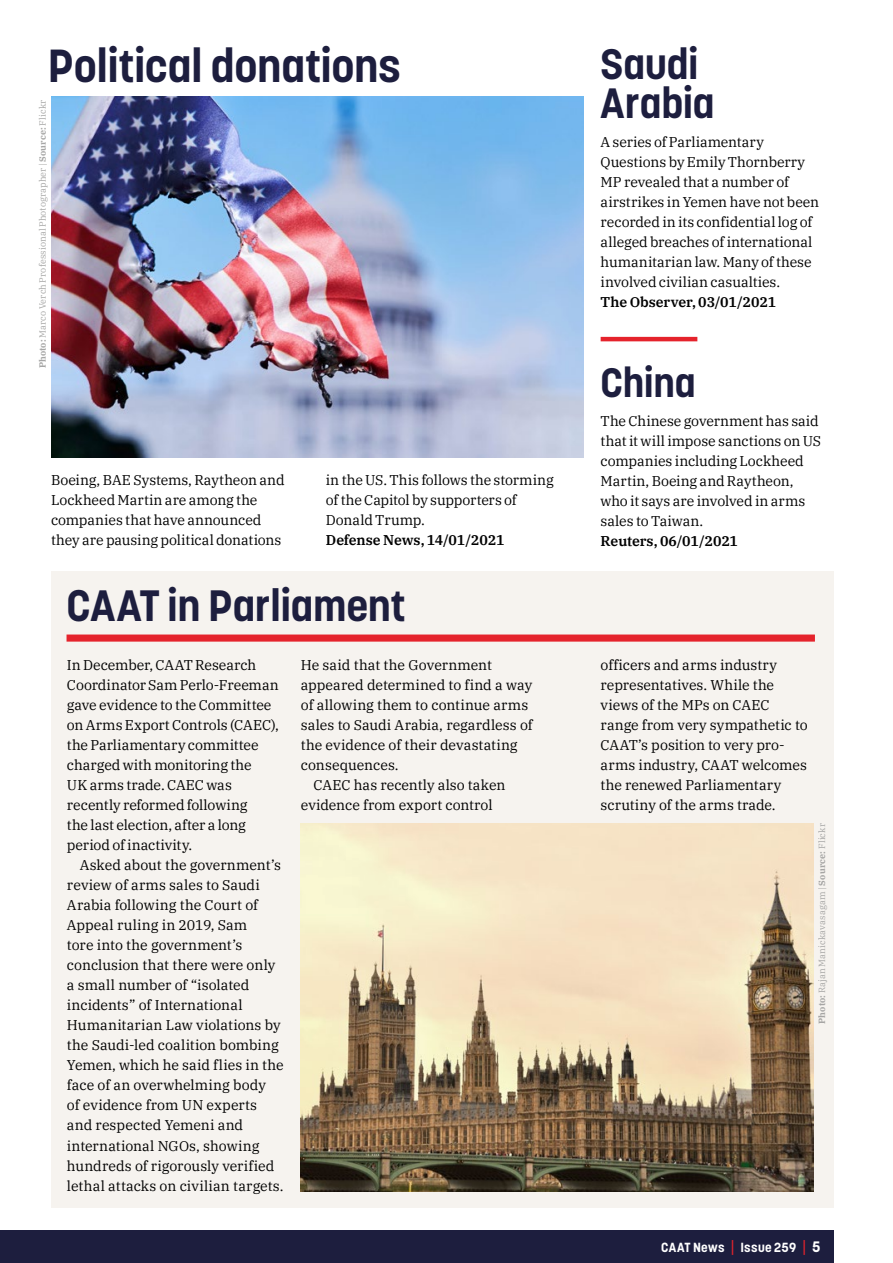
<style>
.page{position:relative;width:893px;height:1263px;background:#fff}
.page>*{position:absolute;margin:0;border:0;box-sizing:border-box;transform-origin:0 0}
.Story_head__lowercas{font:700 45.9px "Korolev";letter-spacing:-.01em;color:#1d1e3e}
.Story_head__lowercas-2{font:700 43.5px "Korolev";letter-spacing:-.01em;color:#1d1e3e}
.Story_head__lowercas-3{font:700 42px/39.8px "Korolev";letter-spacing:-.005em;color:#1d1e3e}
.Story_head__lowercas-4{font:700 40.5px "Korolev";letter-spacing:-.005em;color:#1d1e3e}
.Body__Indented{font:14.1px/20.1px "IBM Plex Serif";color:#000}
.Body__First{font:14.1px/20.1px "IBM Plex Serif";letter-spacing:-.005em;color:#000}
.Story_head__lowercas-5{font:14.1px/20px "IBM Plex Serif";letter-spacing:-.005em;color:#000}
.Body__First-2{font:600 14.1px "IBM Plex Serif";letter-spacing:-.01em;color:#000}
.t1{font:700 13.05px "Korolev";letter-spacing:.025em;color:#fff}
.t2{font:9px "IBM Plex Serif";letter-spacing:.015em;color:#9d9d9c}
.s1{font-weight:700}
.s2{font-size:18.3px;color:#e5232c}
.s3{font-size:15px}
</style>
<div class="page">
<div style="left:0;top:1231px;width:833px;height:32px;background:#1d1e3e"></div>
<div style="left:51px;top:571px;width:782px;height:637px;background:#f6f3ef"></div>
<hr style="left:601px;top:337px;width:96px;height:4px;background:#e5232c">
<div style="left:67px;top:634px;width:748px;height:8px;background:#e5232c"></div>
<img style="left:301px;top:823px;width:512px;height:369px">
<img style="left:51px;top:97px;width:533px;height:360px">
<p class="Story_head__lowercas" style="left:48px;top:36px;width:355px">Political donations</p>
<p class="t2" style="left:36px;top:368px;width:270px;rotate:-90deg"><span class="s1">Photo:</span> Marco Verch Professional Photographer | <span class="s1">Source:</span> Flickr</p>
<p class="Body__First" style="left:51px;top:469px;width:235px">Boeing, BAE Systems, Raytheon and Lockheed Martin are among the companies that have announced they are pausing political donations</p>
<p class="Body__First" style="left:326px;top:469px;width:229px">in the US. This follows the storming of the Capitol by supporters of<br>Donald Trump.</p>
<p class="Body__First-2" style="left:326px;top:529px;width:180px">Defense News, 14/01/2021</p>
<p class="Story_head__lowercas-2" style="left:67px;top:578px;width:341px">CAAT in Parliament</p>
<p class="Body__Indented" style="left:301px;top:654px;width:233px">He said that the Government appeared determined to find a way of allowing them to continue arms sales to Saudi Arabia, regardless of the evidence of their devastating consequences.</p>
<p class="Body__Indented" style="left:301px;top:774px;width:206px;text-indent:13px">CAEC has recently also taken evidence from export control</p>
<p class="Body__First" style="left:67px;top:654px;width:213px">In December, CAAT Research<br>Coordinator Sam Perlo-Freeman gave evidence to the Committee on Arms Export Controls (CAEC), the Parliamentary committee charged with monitoring the<br>UK arms trade. CAEC was recently reformed following<br>the last election, after a long period of inactivity.</p>
<p class="Body__Indented" style="left:67px;top:854px;width:218px;text-indent:13px">Asked about the government’s review of arms sales to Saudi<br>Arabia following the Court of<br>Appeal ruling in 2019, Sam<br>tore into the government’s conclusion that there were only a small number of “isolated incidents” of International<br>Humanitarian Law violations by the Saudi-led coalition bombing<br>Yemen, which he said flies in the face of an overwhelming body<br>of evidence from UN experts and respected Yemeni and international NGOs, showing hundreds of rigorously verified lethal attacks on civilian targets.</p>
<p class="Story_head__lowercas-3" style="left:601px;top:44px;width:116px">Saudi<br>Arabia</p>
<p class="Body__First" style="left:601px;top:131px;width:220px">A series of Parliamentary<br>Questions by Emily Thornberry<br>MP revealed that a number of airstrikes in Yemen have not been recorded in its confidential log of alleged breaches of international humanitarian law. Many of these involved civilian casualties.</p>
<p class="Body__First-2" style="left:601px;top:291px;width:177px">The Observer, 03/01/2021</p>
<p class="Story_head__lowercas-4" style="left:601px;top:358px;width:97px">China</p>
<p class="Story_head__lowercas-5" style="left:601px;top:410px;width:222px">The Chinese government has said that it will impose sanctions on US companies including Lockheed<br>Martin, Boeing and Raytheon, who it says are involved in arms sales to Taiwan.</p>
<p class="Body__First-2" style="left:601px;top:530px;width:139px">Reuters, 06/01/2021</p>
<p class="Body__Indented" style="left:601px;top:654px;width:209px">officers and arms industry representatives. While the views of the MPs on CAEC range from very sympathetic to<br>CAAT’s position to very pro&shy;arms industry, CAAT welcomes the renewed Parliamentary scrutiny of the arms trade.</p>
<p class="t2" style="left:815px;top:1024px;width:202px;rotate:-90deg"><span class="s1">Photo:</span> Rajan Manickavasagam | <span class="s1">Source:</span> Flickr</p>
<p class="t1" style="left:661px;top:1239px;width:161px">CAAT News <span class="s2">|</span> Issue 259 <span class="s2">|</span> <span class="s3">5</span></p>
</div>
